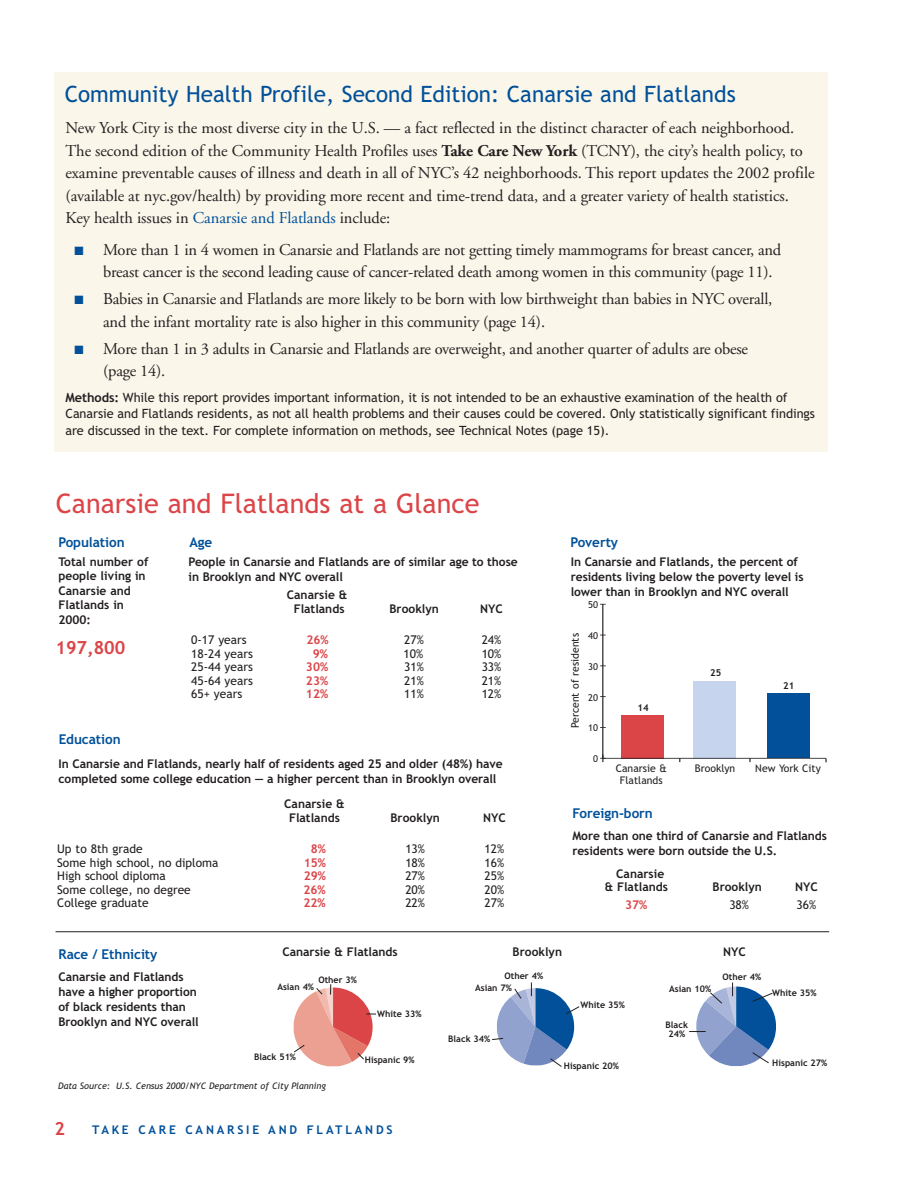
<style>
.page{position:relative;width:918px;height:1188px;background:#fff}
.page>*{position:absolute;margin:0;border:0;box-sizing:border-box;transform-origin:0 0}
.t1{font:27px "Trebuchet MS";color:#db4548}
.t2{font:22.5px "Trebuchet MS";color:#015099}
.t3{font:700 18px "Trebuchet MSPS";color:#db4548}
.t4{font:16.5px/22.5px "Adobe Garamond";letter-spacing:-.015em;color:#231f20}
.t5{font:700 13.5px "Trebuchet MSPS";letter-spacing:-.005em;color:#015099}
.t6{font:12.75px/16.5px "Trebuchet MS";letter-spacing:-.005em;color:#231f20}
.t7{font:700 12px/15px "Trebuchet MSPS";letter-spacing:-.005em;color:#231f20}
.t8{font:12px "Trebuchet MS";color:#231f20}
.t9{font:700 12px "Trebuchet MSPS";color:#db4548}
.t10{font:700 12px "Trebuchet MSPS";letter-spacing:.235em;color:#015099}
.t11{font:10.5px/12px "Trebuchet MS";color:#231f20;text-align:center}
.t12{font:9.45px "Trebuchet MS";color:#231f20}
.t13{font:700 9.45px "Trebuchet MS";color:#231f20}
.t14{font:700 9px/9px "Trebuchet MSPS";color:#231f20;text-align:center}
.t15{font:italic 9px "Trebuchet MSPS";color:#231f20}
.s1{font-weight:700}
.s2{color:#015099}
.s3{font-family:"Trebuchet MSPS";font-weight:700}
</style>
<div class="page">
<div style="left:54px;top:72px;width:774px;height:379px;background:#fbf6ea"></div>
<div style="left:767px;top:694px;width:43px;height:64px;background:#015099"></div>
<div style="left:693px;top:681px;width:43px;height:77px;background:#c6d5ed"></div>
<div style="left:621px;top:715px;width:43px;height:43px;background:#db4548"></div>
<hr style="left:603px;top:758px;width:223px;height:1px;background:#231f20">
<hr style="left:602px;top:604px;width:1px;height:154px;background:#231f20">
<svg style="left:600px;top:754px;width:6px;height:8px"></svg>
<svg style="left:492px;top:983px;width:88px;height:84px"></svg>
<svg style="left:689px;top:983px;width:87px;height:83px"></svg>
<hr style="left:56px;top:931px;width:773px;height:1px;background:#231f20">
<svg style="left:293px;top:984px;width:83px;height:82px"></svg>
<h2 class="t2" style="left:65px;top:81px;width:673px">Community Health Profile, Second Edition: Canarsie and Flatlands</h2>
<p class="t4" style="left:65px;top:118px;width:751px">New York City is the most diverse city in the U.S. — a fact reflected in the distinct character of each neighborhood.<br>The second edition of the Community Health Profiles uses <span class="s1">Take Care New York</span> (TCNY), the city’s health policy, to examine preventable causes of illness and death in all of NYC’s 42 neighborhoods. This report updates the 2002 profile (available at nyc.gov/health) by providing more recent and time-trend data, and a greater variety of health statistics.<br>Key health issues in <span class="s2">Canarsie and Flatlands</span> include:</p>
<p class="t4" style="left:103px;top:240px;width:680px;text-indent:-29px"><span class="s2">■</span> More than 1 in 4 women in Canarsie and Flatlands are not getting timely mammograms for breast cancer, and breast cancer is the second leading cause of cancer-related death among women in this community (page 11).</p>
<p class="t4" style="left:103px;top:289px;width:671px;text-indent:-29px"><span class="s2">■</span> Babies in Canarsie and Flatlands are more likely to be born with low birthweight than babies in NYC overall, and the infant mortality rate is also higher in this community (page 14).</p>
<p class="t4" style="left:103px;top:339px;width:646px;text-indent:-29px"><span class="s2">■</span> More than 1 in 3 adults in Canarsie and Flatlands are overweight, and another quarter of adults are obese (page 14).</p>
<p class="t6" style="left:65px;top:389px;width:751px"><span class="s3">Methods:</span> While this report provides important information, it is not intended to be an exhaustive examination of the health of<br>Canarsie and Flatlands residents, as not all health problems and their causes could be covered. Only statistically significant findings are discussed in the text. For complete information on methods, see Technical Notes (page 15).</p>
<h1 class="t1" style="left:56px;top:488px;width:425px">Canarsie and Flatlands at a Glance</h1>
<p class="t5" style="left:59px;top:537px;width:68px">Population</p>
<p class="t7" style="left:59px;top:556px;width:91px;line-height:14.4px">Total number of people living in<br>Canarsie and<br>Flatlands in<br>2000:</p>
<p class="t3" style="left:56px;top:642px;width:71px">197,800</p>
<p class="t5" style="left:59px;top:735px;width:63px">Education</p>
<p class="t5" style="left:189px;top:537px;width:24px">Age</p>
<p class="t5" style="left:571px;top:537px;width:49px">Poverty</p>
<p class="t7" style="left:189px;top:555px;width:331px">People in Canarsie and Flatlands are of similar age to those in Brooklyn and NYC overall</p>
<p class="t7" style="left:571px;top:555px;width:234px">In Canarsie and Flatlands, the percent of residents living below the poverty level is lower than in Brooklyn and NYC overall</p>
<p class="t7" style="left:287px;top:590px;width:62px;line-height:13.5px;text-align:center">Canarsie &amp;<br>Flatlands</p>
<p class="t12" style="left:588px;top:599px;width:11px">50</p>
<p class="t7" style="left:390px;top:602px;width:51px">Brooklyn</p>
<p class="t7" style="left:480px;top:602px;width:24px">NYC</p>
<p class="t8" style="left:191px;top:633px;width:57px">0-17 years</p>
<p class="t9" style="left:306px;top:636px;width:24px">26%</p>
<p class="t8" style="left:404px;top:633px;width:21px">27%</p>
<p class="t8" style="left:482px;top:633px;width:21px">24%</p>
<p class="t8" style="left:191px;top:647px;width:63px">18-24 years</p>
<p class="t9" style="left:313px;top:649px;width:17px">9%</p>
<p class="t8" style="left:403px;top:647px;width:21px">10%</p>
<p class="t8" style="left:482px;top:647px;width:21px">10%</p>
<p class="t8" style="left:191px;top:660px;width:63px">25-44 years</p>
<p class="t9" style="left:306px;top:663px;width:24px">30%</p>
<p class="t8" style="left:404px;top:660px;width:21px">31%</p>
<p class="t8" style="left:482px;top:660px;width:21px">33%</p>
<p class="t8" style="left:191px;top:674px;width:63px">45-64 years</p>
<p class="t9" style="left:306px;top:676px;width:24px">23%</p>
<p class="t8" style="left:404px;top:674px;width:21px">21%</p>
<p class="t8" style="left:482px;top:674px;width:21px">21%</p>
<p class="t8" style="left:191px;top:687px;width:53px">65+ years</p>
<p class="t9" style="left:306px;top:690px;width:24px">12%</p>
<p class="t8" style="left:404px;top:687px;width:21px">11%</p>
<p class="t8" style="left:482px;top:687px;width:21px">12%</p>
<p class="t11" style="left:569px;top:728px;width:97px;rotate:-90deg">Percent of residents</p>
<p class="t12" style="left:588px;top:630px;width:11px">40</p>
<p class="t12" style="left:588px;top:661px;width:11px">30</p>
<p class="t12" style="left:588px;top:692px;width:11px">20</p>
<p class="t12" style="left:588px;top:723px;width:11px">10</p>
<p class="t13" style="left:637px;top:702px;width:13px">14</p>
<p class="t13" style="left:710px;top:667px;width:13px">25</p>
<p class="t13" style="left:783px;top:680px;width:13px">21</p>
<p class="t7" style="left:59px;top:758px;width:446px">In Canarsie and Flatlands, nearly half of residents aged 25 and older (48%) have completed some college education — a higher percent than in Brooklyn overall</p>
<p class="t7" style="left:284px;top:798px;width:62px;line-height:13.5px;text-align:center">Canarsie &amp;<br>Flatlands</p>
<p class="t7" style="left:391px;top:811px;width:51px">Brooklyn</p>
<p class="t7" style="left:483px;top:811px;width:24px">NYC</p>
<p class="t8" style="left:57px;top:842px;width:87px">Up to 8th grade</p>
<p class="t9" style="left:311px;top:845px;width:17px">8%</p>
<p class="t8" style="left:405px;top:842px;width:21px">13%</p>
<p class="t8" style="left:484px;top:842px;width:21px">12%</p>
<p class="t8" style="left:57px;top:856px;width:163px">Some high school, no diploma</p>
<p class="t9" style="left:304px;top:858px;width:24px">15%</p>
<p class="t8" style="left:405px;top:856px;width:21px">18%</p>
<p class="t8" style="left:484px;top:856px;width:21px">16%</p>
<p class="t8" style="left:57px;top:869px;width:110px">High school diploma</p>
<p class="t9" style="left:304px;top:872px;width:24px">29%</p>
<p class="t8" style="left:405px;top:869px;width:21px">27%</p>
<p class="t8" style="left:484px;top:869px;width:21px">25%</p>
<p class="t8" style="left:57px;top:883px;width:135px">Some college, no degree</p>
<p class="t9" style="left:303px;top:885px;width:24px">26%</p>
<p class="t8" style="left:405px;top:883px;width:21px">20%</p>
<p class="t8" style="left:484px;top:883px;width:21px">20%</p>
<p class="t8" style="left:57px;top:896px;width:93px">College graduate</p>
<p class="t9" style="left:303px;top:899px;width:24px">22%</p>
<p class="t8" style="left:405px;top:896px;width:21px">22%</p>
<p class="t8" style="left:484px;top:896px;width:21px">27%</p>
<p class="t12" style="left:593px;top:753px;width:6px">0</p>
<p class="t11" style="left:616px;top:762px;width:52px">Canarsie &amp;<br>Flatlands</p>
<p class="t11" style="left:695px;top:762px;width:42px">Brooklyn</p>
<p class="t11" style="left:755px;top:762px;width:67px">New York City</p>
<p class="t5" style="left:572px;top:809px;width:82px">Foreign-born</p>
<p class="t7" style="left:572px;top:830px;width:256px">More than one third of Canarsie and Flatlands residents were born outside the U.S.</p>
<p class="t7" style="left:605px;top:868px;width:65px;line-height:13.5px;text-indent:12px">Canarsie &amp; Flatlands</p>
<p class="t7" style="left:713px;top:881px;width:51px">Brooklyn</p>
<p class="t7" style="left:795px;top:881px;width:24px">NYC</p>
<p class="t9" style="left:625px;top:901px;width:24px">37%</p>
<p class="t8" style="left:729px;top:898px;width:21px">38%</p>
<p class="t8" style="left:797px;top:898px;width:21px">36%</p>
<p class="t5" style="left:58px;top:950px;width:100px">Race / Ethnicity</p>
<p class="t7" style="left:58px;top:970px;width:142px">Canarsie and Flatlands have a higher proportion of black residents than<br>Brooklyn and NYC overall</p>
<p class="t7" style="left:282px;top:945px;width:117px">Canarsie &amp; Flatlands</p>
<p class="t7" style="left:513px;top:945px;width:51px">Brooklyn</p>
<p class="t7" style="left:723px;top:946px;width:24px">NYC</p>
<p class="t14" style="left:318px;top:976px;width:40px">Other 3%</p>
<p class="t14" style="left:377px;top:1011px;width:46px">White 33%</p>
<p class="t14" style="left:365px;top:1056px;width:51px">Hispanic 9%</p>
<p class="t14" style="left:505px;top:972px;width:40px">Other 4%</p>
<p class="t14" style="left:723px;top:973px;width:40px">Other 4%</p>
<p class="t14" style="left:277px;top:983px;width:38px">Asian 4%</p>
<p class="t14" style="left:475px;top:985px;width:38px">Asian 7%</p>
<p class="t14" style="left:669px;top:985px;width:44px">Asian 10%</p>
<p class="t14" style="left:666px;top:1022px;width:24px">Black<br>24%</p>
<p class="t14" style="left:580px;top:1001px;width:46px">White 35%</p>
<p class="t14" style="left:448px;top:1035px;width:44px">Black 34%</p>
<p class="t14" style="left:254px;top:1053px;width:44px">Black 51%</p>
<p class="t14" style="left:564px;top:1062px;width:57px">Hispanic 20%</p>
<p class="t15" style="left:58px;top:1082px;width:269px">Data Source: U.S. Census 2000/NYC Department of City Planning</p>
<p class="t14" style="left:772px;top:989px;width:46px">White 35%</p>
<p class="t14" style="left:772px;top:1060px;width:57px">Hispanic 27%</p>
<p class="t3" style="left:54px;top:1122px;width:12px">2</p>
<p class="t10" style="left:92px;top:1126px;width:302px">TAKE CARE CANARSIE AND FLATLANDS</p>
</div>
